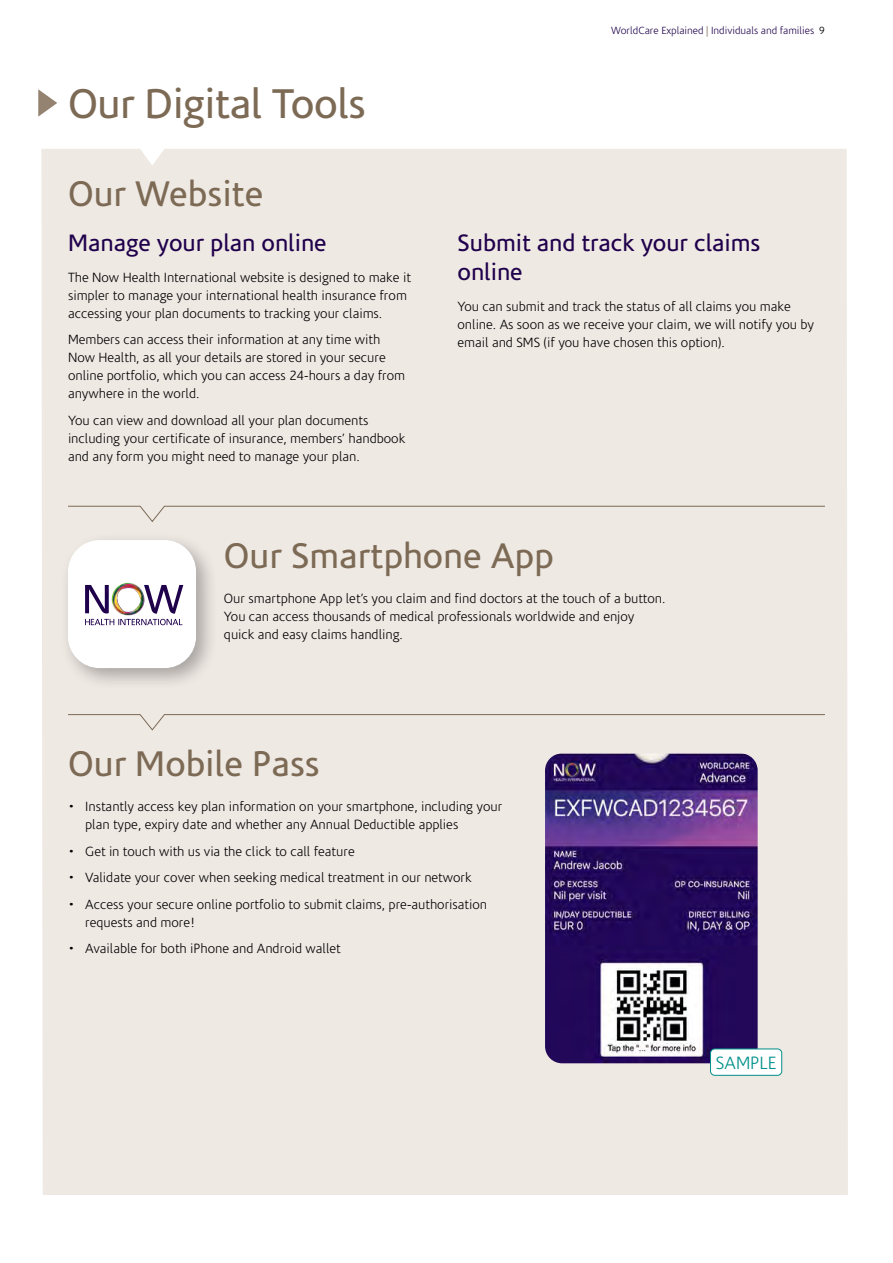
<style>
.page{position:relative;width:893px;height:1263px;background:#fff}
.page>*{position:absolute;margin:0;border:0;box-sizing:border-box;transform-origin:0 0}
.t1{font:42px "Corisande";letter-spacing:-.01em;color:#7c6a55}
.t2{font:36px "Corisande";color:#7c6a55}
.t3{font:24px/28.8px "Corisande";color:#1f004b}
.t4{font:300 18px "Corisande";color:#009089}
.t5{font:300 13.5px/18px "Corisande";color:#000}
.t6{font:300 10.5px "Corisande";color:#1f004b}
.s1{color:#7c6a55}
.s2{color:#000}
</style>
<div class="page">
<div style="left:41px;top:149px;width:807px;height:1046px;background:#efe9e4"></div>
<svg style="left:38px;top:89px;width:19px;height:28px"></svg>
<svg style="left:68px;top:714px;width:757px;height:16px;background:#e7e0da"></svg>
<div style="left:68px;top:506px;width:757px;height:16px;background:#efe9e4"></div>
<div style="left:59px;top:531px;width:159px;height:159px;background:#000;opacity:.3"></div>
<div style="left:68px;top:540px;width:128px;height:128px;background:#fff;border-radius:31px"></div>
<img style="left:85px;top:583px;width:98px;height:42px">
<img style="left:545px;top:753px;width:213px;height:310px">
<div style="left:710px;top:1049px;width:72px;height:26px;background:#fff;border-radius:4px"></div>
<div style="left:710px;top:1048px;width:72px;height:28px;border:1px solid #009089;border-radius:4px"></div>
<h1 class="t1" style="left:68px;top:81px;width:299px">Our Digital Tools</h1>
<h2 class="t2" style="left:68px;top:174px;width:197px">Our Website</h2>
<h3 class="t3" style="left:68px;top:229px;width:260px">Manage your plan online</h3>
<p class="t5" style="left:68px;top:269px;width:344px">The Now Health International website is designed to make it simpler to manage your international health insurance from accessing your plan documents to tracking your claims.</p>
<p class="t5" style="left:68px;top:331px;width:339px">Members can access their information at any time with Now Health, as all your details are stored in your secure online portfolio, which you can access 24-hours a day from anywhere in the world.</p>
<p class="t5" style="left:68px;top:412px;width:339px">You can view and download all your plan documents including your certificate of insurance, members’ handbook and any form you might need to manage your plan.</p>
<p class="t6" style="left:611px;top:25px;width:215px">WorldCare Explained <span class="s1">|</span> Individuals and families <span class="s2">9</span></p>
<h3 class="t3" style="left:458px;top:229px;width:304px">Submit and track your claims online</h3>
<p class="t5" style="left:458px;top:297px;width:358px">You can submit and track the status of all claims you make online. As soon as we receive your claim, we will notify you by email and SMS (if you have chosen this option).</p>
<h2 class="t2" style="left:224px;top:536px;width:331px">Our Smartphone App</h2>
<p class="t5" style="left:224px;top:590px;width:443px">Our smartphone App let’s you claim and find doctors at the touch of a button.<br>You can access thousands of medical professionals worldwide and enjoy quick and easy claims handling.</p>
<h2 class="t2" style="left:68px;top:744px;width:253px">Our Mobile Pass</h2>
<p class="t5" style="left:85px;top:798px;width:419px;text-indent:-17px">• Instantly access key plan information on your smartphone, including your plan type, expiry date and whether any Annual Deductible applies</p>
<p class="t5" style="left:68px;top:842px;width:288px">• Get in touch with us via the click to call feature</p>
<p class="t5" style="left:68px;top:869px;width:405px">• Validate your cover when seeking medical treatment in our network</p>
<p class="t5" style="left:85px;top:895px;width:403px;text-indent:-17px">• Access your secure online portfolio to submit claims, pre-authorisation requests and more!</p>
<p class="t5" style="left:68px;top:940px;width:274px">• Available for both iPhone and Android wallet</p>
<h3 class="t4" style="left:716px;top:1053px;width:62px">SAMPLE</h3>
</div>
